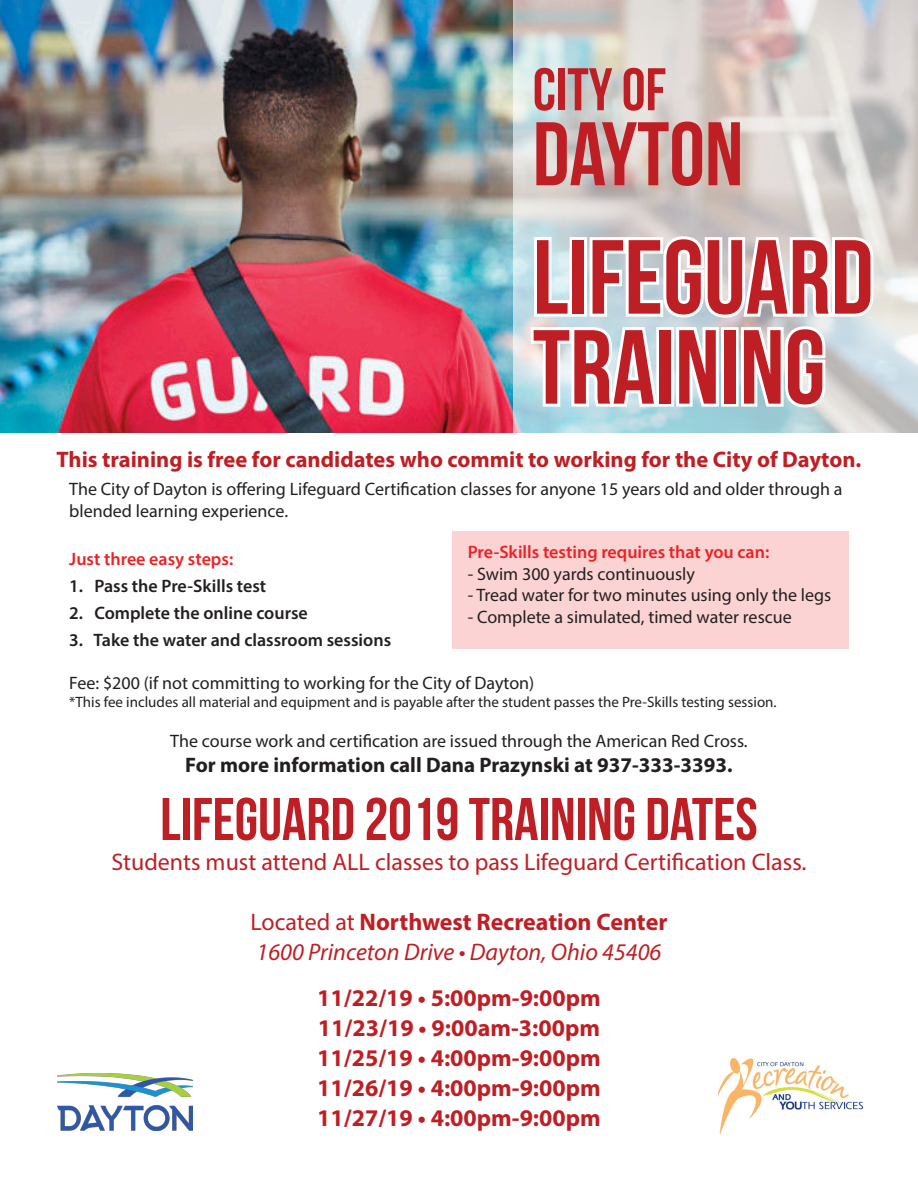
<style>
.page{position:relative;width:918px;height:1188px;background:#fff}
.page>*{position:absolute;margin:0;border:0;box-sizing:border-box;transform-origin:0 0}
.t1{font:105px "Bebas Neue";color:#be1f24}
.t2{font:90px "Bebas Neue";color:#be1f24}
.t3{font:60px "Bebas Neue";color:#be1f24}
.t4{font:700 24px "Myriad Pro";color:#be1f24}
.t5{font:24px "Myriad Pro";color:#be1f24}
.t6{font:italic 24px "Myriad Pro";color:#be1f24}
.t7{font:700 22.5px "Myriad Pro";color:#be1f24}
.t8{font:700 21px "Myriad Pro";color:#231f20}
.t9{font:18px/21.6px "Myriad Pro";color:#231f20}
.t10{font:600 18px "Myriad Pro";color:#231f20}
.t11{font:600 18px "Myriad Pro";color:#ee2123}
.t12{font:15px "Myriad Pro";color:#231f20}
.s1{font-weight:400}
</style>
<div class="page">
<div style="left:452px;top:531px;width:397px;height:117px;background:#fbd3d3"></div>
<img style="left:0;top:0;width:513px;height:433px">
<svg style="left:513px;top:0;width:404px;height:433px;background:#d1d1cf"></svg>
<svg style="left:528px;top:233px;width:348px;height:179px"></svg>
<img style="left:58px;top:1074px;width:135px;height:56px">
<img style="left:719px;top:1058px;width:145px;height:76px">
<p class="t3" style="left:533px;top:57px;width:135px">CITY OF</p>
<p class="t2" style="left:533px;top:105px;width:212px">DAYTON</p>
<p class="t1" style="left:533px;top:220px;width:342px">LIFEGUARD</p>
<p class="t1" style="left:533px;top:310px;width:294px">TRAINING</p>
<p class="t7" style="left:57px;top:445px;width:806px">This training is free for candidates who commit to working for the City of Dayton.</p>
<p class="t9" style="left:69px;top:478px;width:775px">The City of Dayton is offering Lifeguard Certification classes for anyone 15 years old and older through a blended learning experience.</p>
<p class="t11" style="left:69px;top:548px;width:165px">Just three easy steps:</p>
<p class="t10" style="left:69px;top:575px;width:198px">1. Pass the Pre-Skills test</p>
<p class="t10" style="left:69px;top:602px;width:240px">2. Complete the online course</p>
<p class="t10" style="left:69px;top:629px;width:323px">3. Take the water and classroom sessions</p>
<p class="t9" style="left:69px;top:672px;width:467px">Fee: $200 (if not committing to working for the City of Dayton)</p>
<p class="t12" style="left:69px;top:693px;width:709px">*This fee includes all material and equipment and is payable after the student passes the Pre-Skills testing session.</p>
<p class="t9" style="left:170px;top:730px;width:579px">The course work and certification are issued through the American Red Cross.</p>
<p class="t8" style="left:185px;top:751px;width:549px">For more information call Dana Prazynski at 937-333-3393.</p>
<p class="t11" style="left:468px;top:541px;width:303px">Pre-Skills testing requires that you can:</p>
<p class="t9" style="left:468px;top:562px;width:229px">- Swim 300 yards continuously</p>
<p class="t9" style="left:468px;top:584px;width:365px">- Tread water for two minutes using only the legs</p>
<p class="t9" style="left:468px;top:606px;width:326px">- Complete a simulated, timed water rescue</p>
<p class="t3" style="left:160px;top:786px;width:599px">LIFEGUARD 2019 TRAINING DATES</p>
<p class="t5" style="left:111px;top:847px;width:697px">Students must attend ALL classes to pass Lifeguard Certification Class.</p>
<p class="t4" style="left:251px;top:906px;width:418px"><span class="s1">Located at</span> Northwest Recreation Center</p>
<p class="t6" style="left:257px;top:937px;width:406px">1600 Princeton Drive • Dayton, Ohio 45406</p>
<p class="t4" style="left:317px;top:982px;width:285px">11/22/19 • 5:00pm-9:00pm</p>
<p class="t4" style="left:318px;top:1012px;width:284px">11/23/19 • 9:00am-3:00pm</p>
<p class="t4" style="left:317px;top:1042px;width:285px">11/25/19 • 4:00pm-9:00pm</p>
<p class="t4" style="left:317px;top:1072px;width:285px">11/26/19 • 4:00pm-9:00pm</p>
<p class="t4" style="left:317px;top:1102px;width:285px">11/27/19 • 4:00pm-9:00pm</p>
</div>
